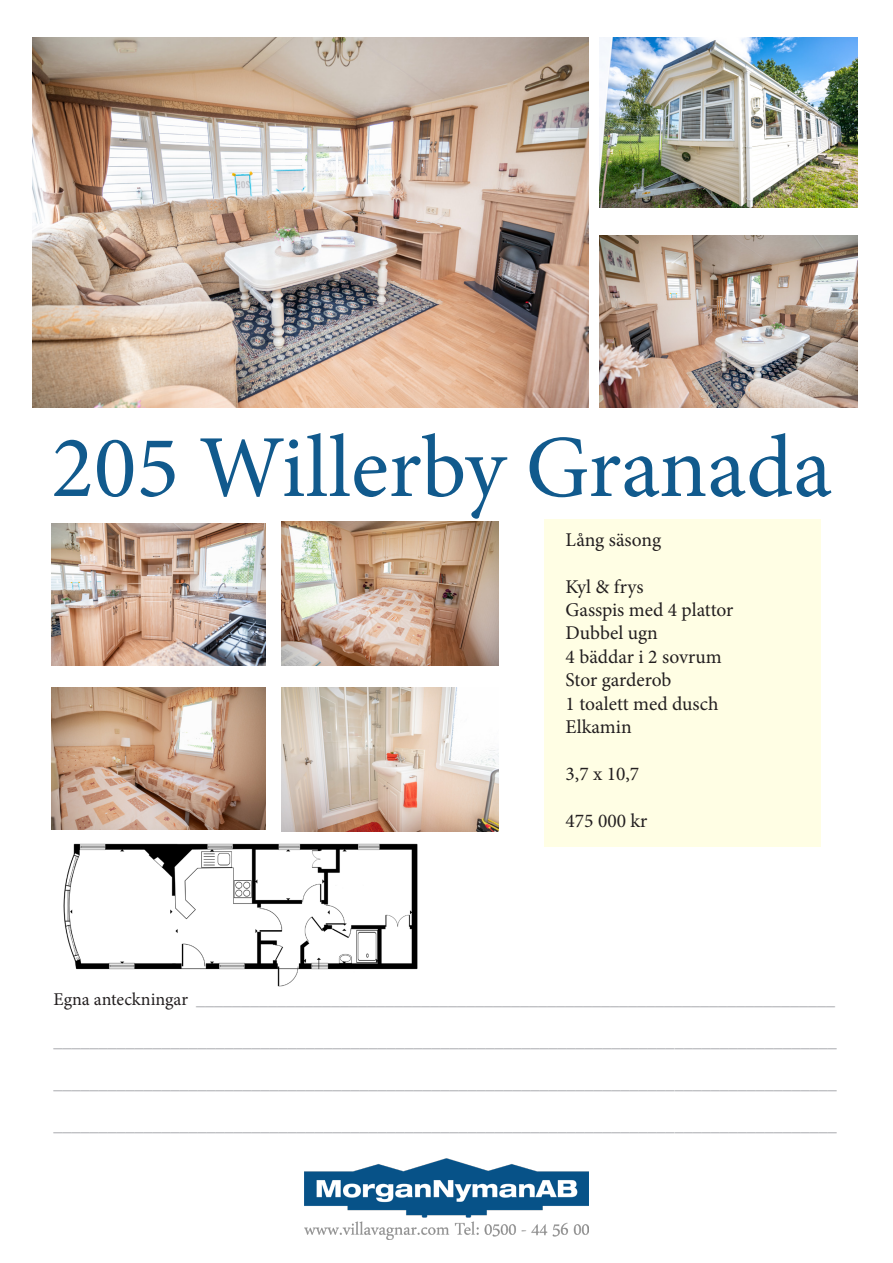
<style>
.page{position:relative;width:893px;height:1263px;background:#fff}
.page>*{position:absolute;margin:0;border:0;box-sizing:border-box;transform-origin:0 0}
.t1{font:88.5px "Minion Pro";color:#115a8d}
.t2{font:19.5px "Minion Pro";color:#231f20}
.t3{font:18px "Minion Pro";letter-spacing:-.005em;color:#a5a6aa}
.s1{color:#231f20}
</style>
<div class="page">
<div style="left:544px;top:519px;width:277px;height:328px;background:#fffee4"></div>
<img style="left:305px;top:1159px;width:283px;height:80px">
<img style="left:63px;top:843px;width:355px;height:144px">
<img style="left:599px;top:37px;width:258px;height:171px">
<img style="left:32px;top:37px;width:556px;height:370px">
<img style="left:599px;top:236px;width:258px;height:171px">
<img style="left:51px;top:524px;width:214px;height:142px">
<img style="left:282px;top:522px;width:216px;height:144px">
<img style="left:51px;top:688px;width:214px;height:142px">
<img style="left:282px;top:688px;width:216px;height:144px">
<p class="t1" style="left:51px;top:408px;width:782px">205 Willerby Granada</p>
<p class="t2" style="left:566px;top:526px;width:97px">Lång säsong</p>
<p class="t2" style="left:566px;top:573px;width:80px">Kyl &amp; frys</p>
<p class="t2" style="left:566px;top:597px;width:169px">Gasspis med 4 plattor</p>
<p class="t2" style="left:566px;top:620px;width:94px">Dubbel ugn</p>
<p class="t2" style="left:566px;top:643px;width:158px">4 bäddar i 2 sovrum</p>
<p class="t2" style="left:566px;top:667px;width:107px">Stor garderob</p>
<p class="t2" style="left:566px;top:690px;width:154px">1 toalett med dusch</p>
<p class="t2" style="left:566px;top:714px;width:68px">Elkamin</p>
<p class="t2" style="left:566px;top:760px;width:75px">3,7 x 10,7</p>
<p class="t2" style="left:566px;top:807px;width:83px">475 000 kr</p>
<p class="t3" style="left:54px;top:987px;width:783px"><span class="s1">Egna anteckningar</span> _______________________________________________________________________</p>
<p class="t3" style="left:54px;top:1029px;width:784px">_______________________________________________________________________________________</p>
<p class="t3" style="left:54px;top:1071px;width:784px">_______________________________________________________________________________________</p>
<p class="t3" style="left:54px;top:1113px;width:784px">_______________________________________________________________________________________</p>
</div>
